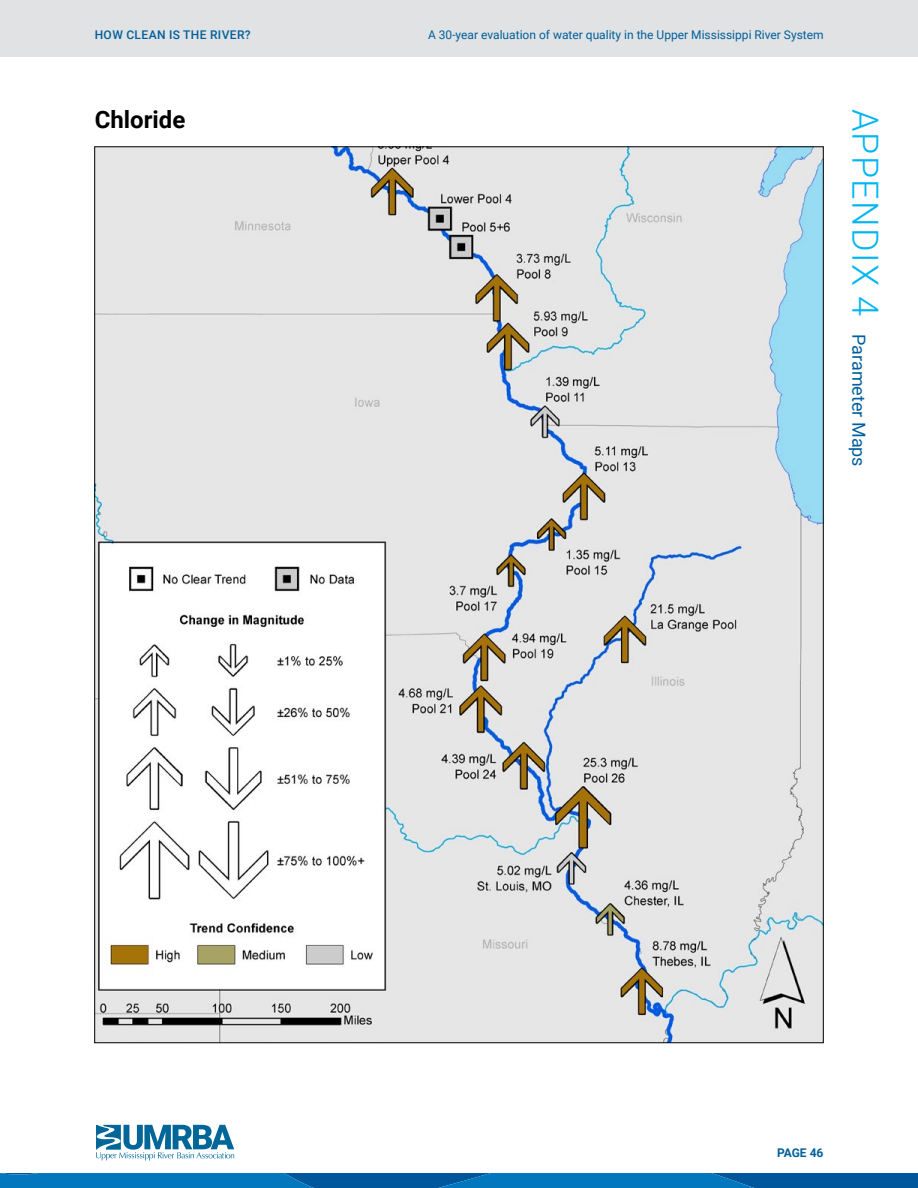
<style>
.page{position:relative;width:918px;height:1188px;background:#fff}
.page>*{position:absolute;margin:0;border:0;box-sizing:border-box;transform-origin:0 0}
.Body{font:700 24px "Roboto";color:#000}
.t1{font:18px "Roboto";color:#005f9c}
.t2{font:12px "Roboto";color:#005f9c}
.t3{font:500 12px "Roboto";letter-spacing:.035em;color:#005f9c}
.t4{font:700 12px "Roboto";letter-spacing:-.005em;color:#005f9c}
.s1{font-weight:300;font-size:36px;color:#00b6f1}
</style>
<div class="page">
<svg style="left:0;top:1174px;width:918px;height:14px;background:#026bb0"></svg>
<div style="left:0;top:0;width:918px;height:56px;background:#e0e2e3"></div>
<svg style="left:96px;top:1125px;width:138px;height:36px"></svg>
<img style="left:97px;top:149px;width:725px;height:892px">
<p class="t3" style="left:95px;top:26px;width:157px">HOW CLEAN IS THE RIVER?</p>
<p class="t2" style="left:428px;top:26px;width:397px">A 30-year evaluation of water quality in the Upper Mississippi River System</p>
<p class="Body" style="left:95px;top:102px;width:92px">Chloride</p>
<h5 class="t1" style="left:872px;top:109px;width:360px;rotate:90deg"><span class="s1">APPENDIX 4</span> Parameter Maps</h5>
<p class="t4" style="left:777px;top:1144px;width:48px">PAGE 46</p>
</div>
